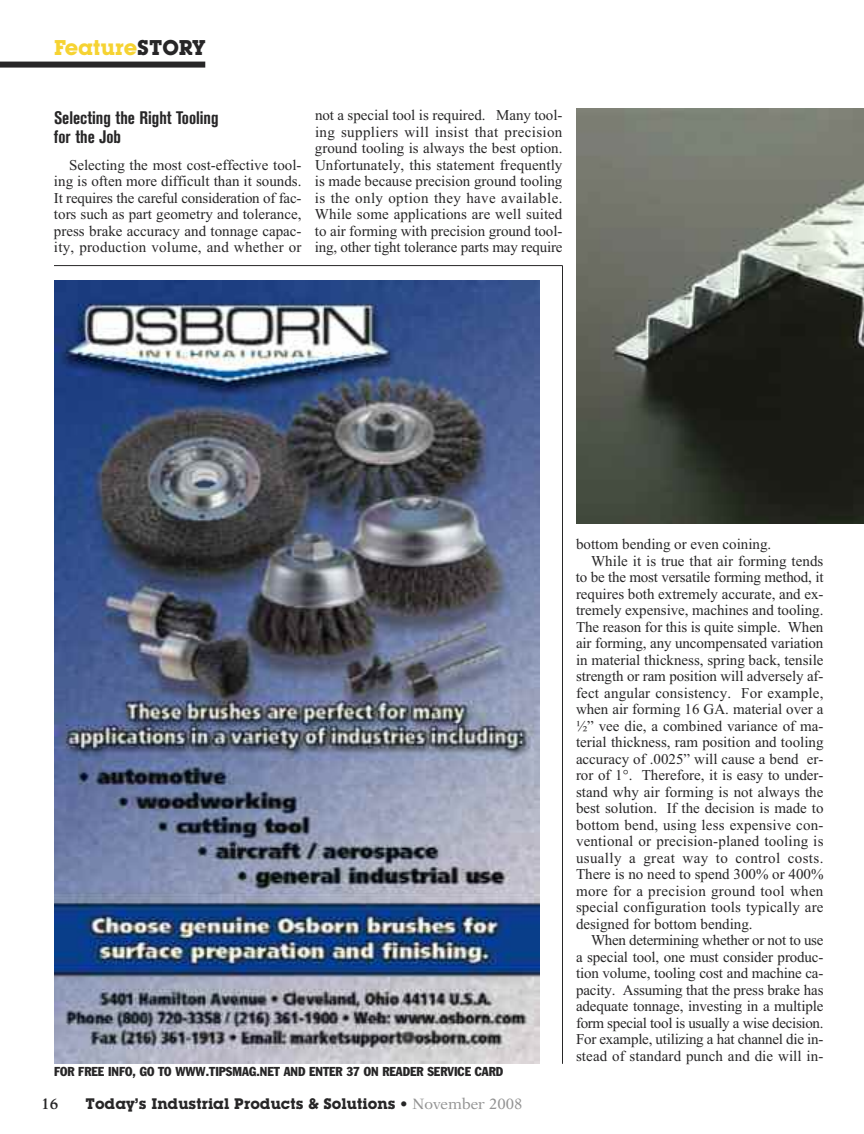
<style>
.page{position:relative;width:864px;height:1134px;background:#fff}
.page>*{position:absolute;margin:0;border:0;box-sizing:border-box;transform-origin:0 0}
.t1{font:700 21px "Lubalin Graph IT Cby BT";color:#f6d332}
.t2{font:700 condensed 18px/19.5px "Akzidenz Grotesk BE";color:#272627}
.t3{font:15px/16.5px "Times New Roman";color:#272627;text-align:justify}
.t4{font:700 15px "Lubalin Graph IT Cby BT";color:#272627}
.t5{font:15px "Times New Roman";letter-spacing:-.02em;color:#272627}
.t6{font:15px "Times New Roman";letter-spacing:.025em;color:#272627}
.t7{font:15px "Times New Roman";letter-spacing:.02em;color:#272627}
.t8{font:600 15px "New Aster";color:#272627}
.t9{font:condensed 12.75px "Franklin Gothic";color:#272627}
.s1{color:#272627}
.s2{font-family:"New Aster";font-weight:600}
.s3{font-family:"New Aster";font-weight:400;color:#939393}
</style>
<div class="page">
<img style="left:54px;top:281px;width:486px;height:783px">
<hr style="left:562px;top:266px;width:1px;height:798px;background:#272627">
<hr style="left:54px;top:265px;width:508px;height:1px;background:#272627">
<div style="left:0;top:62px;width:205px;height:6px;background:#272627"></div>
<img style="left:576px;top:108px;width:288px;height:416px">
<h1 class="t1" style="left:54px;top:41px;width:153px">Feature<span class="s1">STORY</span></h1>
<p class="t2" style="left:54px;top:109px;width:166px">Selecting the Right Tooling for the Job</p>
<p class="t3" style="left:54px;top:156px;width:249px;text-indent:15px">Selecting the most cost-effective tool&shy;ing is often more difficult than it sounds.<br>It requires the careful consideration of fac&shy;tors such as part geometry and tolerance, press brake accuracy and tonnage capac&shy;ity, production volume, and whether or</p>
<p class="t3" style="left:315px;top:107px;width:249px">not a special tool is required. Many tool&shy;ing suppliers will insist that precision ground tooling is always the best option.<br>Unfortunately, this statement frequently is made because precision ground tooling is the only option they have available.<br>While some applications are well suited to air forming with precision ground tool&shy;ing, other tight tolerance parts may require</p>
<p class="t9" style="left:54px;top:1067px;width:451px">FOR FREE INFO, GO TO WWW.TIPSMAG.NET AND ENTER 37 ON READER SERVICE CARD</p>
<p class="t8" style="left:41px;top:1097px;width:19px">16</p>
<p class="t4" style="left:85px;top:1098px;width:439px">Today’s Industrial Products &amp; Solutions <span class="s2">•</span> <span class="s3">November 2008</span></p>
<p class="t3" style="left:576px;top:536px;width:197px">bottom bending or even coining.</p>
<p class="t3" style="left:591px;top:552px;width:234px">While it is true that air forming tends</p>
<p class="t3" style="left:576px;top:569px;width:249px">to be the most versatile forming method, it</p>
<p class="t3" style="left:576px;top:585px;width:249px">requires both extremely accurate, and ex-</p>
<p class="t3" style="left:576px;top:602px;width:249px">tremely expensive, machines and tooling.</p>
<p class="t3" style="left:576px;top:618px;width:249px">The reason for this is quite simple. When</p>
<p class="t3" style="left:576px;top:635px;width:249px">air forming, any uncompensated variation</p>
<p class="t3" style="left:576px;top:651px;width:249px">in material thickness, spring back, tensile</p>
<p class="t3" style="left:576px;top:668px;width:249px">strength or ram position will adversely af-</p>
<p class="t3" style="left:576px;top:684px;width:249px">fect angular consistency. For example,</p>
<p class="t3" style="left:576px;top:701px;width:249px">when air forming 16 GA. material over a</p>
<p class="t3" style="left:576px;top:717px;width:249px">½” vee die, a combined variance of ma-</p>
<p class="t3" style="left:576px;top:734px;width:249px">terial thickness, ram position and tooling</p>
<p class="t3" style="left:576px;top:750px;width:249px">accuracy of .0025” will cause a bend er-</p>
<p class="t3" style="left:576px;top:767px;width:249px">ror of 1°. Therefore, it is easy to under-</p>
<p class="t3" style="left:576px;top:783px;width:249px">stand why air forming is not always the</p>
<p class="t3" style="left:576px;top:800px;width:249px">best solution. If the decision is made to</p>
<p class="t3" style="left:576px;top:816px;width:249px">bottom bend, using less expensive con-</p>
<p class="t3" style="left:576px;top:833px;width:249px">ventional or precision-planed tooling is</p>
<p class="t6" style="left:576px;top:849px;width:249px">usually a great way to control costs.</p>
<p class="t3" style="left:576px;top:866px;width:249px">There is no need to spend 300% or 400%</p>
<p class="t7" style="left:576px;top:882px;width:249px">more for a precision ground tool when</p>
<p class="t3" style="left:576px;top:899px;width:249px">special configuration tools typically are</p>
<p class="t3" style="left:576px;top:915px;width:178px">designed for bottom bending.</p>
<p class="t3" style="left:591px;top:932px;width:234px">When determining whether or not to use</p>
<p class="t3" style="left:576px;top:948px;width:249px">a special tool, one must consider produc-</p>
<p class="t3" style="left:576px;top:965px;width:249px">tion volume, tooling cost and machine ca-</p>
<p class="t3" style="left:576px;top:981px;width:249px">pacity. Assuming that the press brake has</p>
<p class="t3" style="left:576px;top:998px;width:249px">adequate tonnage, investing in a multiple</p>
<p class="t5" style="left:576px;top:1014px;width:249px">form special tool is usually a wise decision.</p>
<p class="t3" style="left:576px;top:1031px;width:249px">For example, utilizing a hat channel die in-</p>
<p class="t3" style="left:576px;top:1047px;width:249px">stead of standard punch and die will in-</p>
</div>
